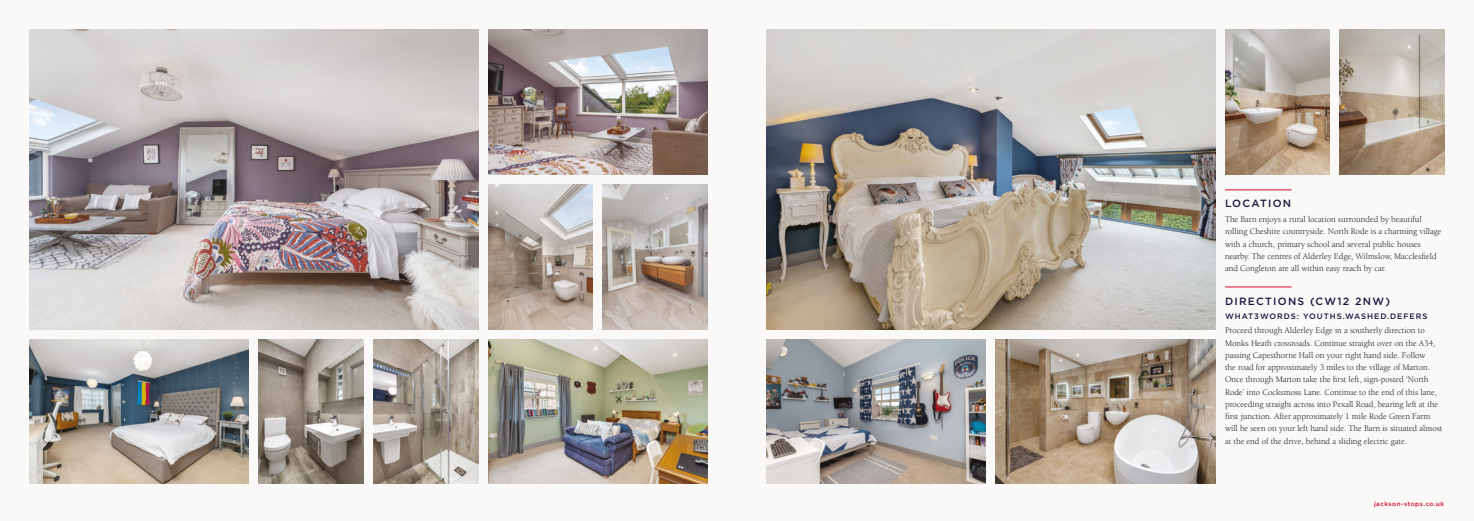
<style>
.page{position:relative;width:1474px;height:521px;background:#fff}
.page>*{position:absolute;margin:0;border:0;box-sizing:border-box;transform-origin:0 0}
.t1{font:500 10.5px "Gotham";letter-spacing:.12em;color:#161743}
.t2{font:8.75px/12.2px "Berkeley Std";letter-spacing:-.005em;color:#1f1c28}
.t3{font:500 7.88px "Gotham";letter-spacing:.12em;color:#161743}
.t4{font:500 6.12px "Gotham";letter-spacing:.09em;color:#d70926}
</style>
<div class="page">
<div style="left:0;top:0;width:1473px;height:521px;background:#faf9f7"></div>
<hr style="left:1224px;top:190px;width:67px;height:1px;background:#d70926">
<hr style="left:1224px;top:287px;width:67px;height:1px;background:#d70926">
<img style="left:30px;top:30px;width:448px;height:299px">
<img style="left:766px;top:30px;width:449px;height:299px">
<img style="left:30px;top:339px;width:219px;height:145px">
<img style="left:766px;top:339px;width:220px;height:145px">
<img style="left:488px;top:30px;width:219px;height:144px">
<img style="left:488px;top:184px;width:104px;height:145px">
<img style="left:259px;top:339px;width:104px;height:145px">
<img style="left:602px;top:184px;width:105px;height:145px">
<img style="left:373px;top:339px;width:105px;height:145px">
<img style="left:488px;top:339px;width:219px;height:145px">
<img style="left:995px;top:339px;width:220px;height:145px">
<img style="left:1225px;top:30px;width:104px;height:144px">
<img style="left:1339px;top:30px;width:105px;height:144px">
<p class="t1" style="left:1224px;top:197px;width:68px">LOCATION</p>
<p class="t2" style="left:1224px;top:213px;width:218px">The Barn enjoys a rural location surrounded by beautiful rolling Cheshire countryside. North Rode is a charming village with a church, primary school and several public houses nearby. The centres of Alderley Edge, Wilmslow, Macclesfield and Congleton are all within easy reach by car.</p>
<p class="t1" style="left:1224px;top:294px;width:166px">DIRECTIONS (CW12 2NW)</p>
<p class="t3" style="left:1224px;top:311px;width:204px">WHAT3WORDS: YOUTHS.WASHED.DEFERS</p>
<p class="t2" style="left:1224px;top:324px;width:219px">Proceed through Alderley Edge in a southerly direction to Monks Heath crossroads. Continue straight over on the A34, passing Capesthorne Hall on your right hand side. Follow<br>the road for approximately 3 miles to the village of Marton.<br>Once through Marton take the first left, sign-posted ‘North Rode’ into Cocksmoss Lane. Continue to the end of this lane, proceeding straight across into Pexall Road, bearing left at the first junction. After approximately 1 mile Rode Green Farm will be seen on your left hand side. The Barn is situated almost at the end of the drive, behind a sliding electric gate.</p>
<p class="t4" style="left:1373px;top:500px;width:72px">jackson-stops.co.uk</p>
</div>
